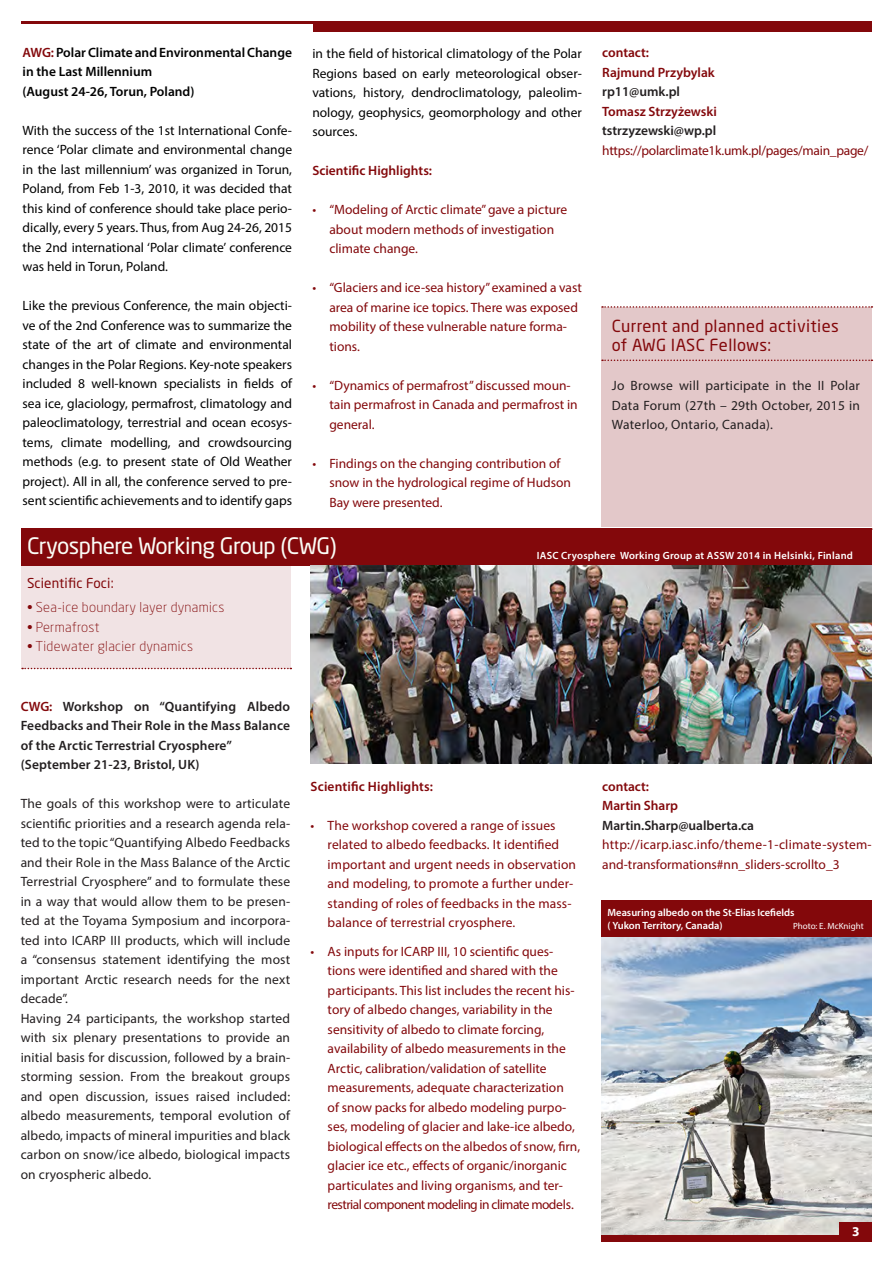
<style>
.page{position:relative;width:893px;height:1263px;background:#fff}
.page>*{position:absolute;margin:0;border:0;box-sizing:border-box;transform-origin:0 0}
.t1{font:22.5px "Neo Sans Std";letter-spacing:-.02em;color:#fbfdf7}
.t2{font:16.5px "Neo Sans Std";letter-spacing:.02em;color:#83080b}
.t3{font:13.5px/19.5px "Myriad Pro";color:#83080b}
.t4{font:13.5px/19.5px "Myriad Pro";color:#020202;text-align:justify}
.t5{font:13.5px/19.5px "Myriad Pro";letter-spacing:.01em;color:#231f20;text-align:justify}
.t6{font:600 13.5px/19.5px "Myriad Pro";letter-spacing:.01em;color:#231f20;text-align:justify}
.t7{font:600 13.5px "Myriad Pro";color:#83080b}
.t8{font:600 13.5px/19.5px "Myriad Pro";color:#020202}
.t9{font:300 13.5px "Neo Sans Std";letter-spacing:.02em;color:#83080b}
.t10{font:13.5px "Myriad Pro";letter-spacing:-.02em;color:#83080b}
.t11{font:13.5px "Neo Sans Std";letter-spacing:.01em;color:#83080b}
.t12{font:700 13.5px "Myriad Pro";color:#fff}
.t13{font:600 10.5px "Myriad Pro";color:#fff}
.t14{font:600 10.5px "Myriad Pro";letter-spacing:.02em;color:#fff}
.t15{font:9px "Myriad Pro";color:#fff}
.s1{color:#83080b}
.s2{color:#020404}
</style>
<div class="page">
<img style="left:601px;top:937px;width:271px;height:298px">
<div style="left:601px;top:1235px;width:271px;height:7px;background:#83080b"></div>
<div style="left:839px;top:1222px;width:33px;height:19px;background:#83080b"></div>
<div style="left:313px;top:21px;width:559px;height:10px;background:#83080b"></div>
<hr style="left:22px;top:21px;width:307px;height:3px;background:#83080b">
<div style="left:22px;top:528px;width:850px;height:38px;background:#83080b"></div>
<img style="left:311px;top:566px;width:560px;height:197px">
<div style="left:601px;top:307px;width:271px;height:220px;background:#e3c8c9"></div>
<svg style="left:602px;top:360px;width:270px;height:1px"></svg>
<svg style="left:602px;top:306px;width:270px;height:2px"></svg>
<div style="left:21px;top:559px;width:270px;height:109px;background:#f1e3e4"></div>
<svg style="left:22px;top:668px;width:269px;height:1px"></svg>
<div style="left:601px;top:900px;width:271px;height:37px;background:#83080b"></div>
<p class="t8" style="left:23px;top:42px;width:271px"><span class="s1">AWG:</span> Polar Climate and Environmental Change in the Last Millennium</p>
<p class="t8" style="left:23px;top:81px;width:173px">(August 24-26, Torun, Poland<span class="s2">)</span></p>
<p class="t4" style="left:23px;top:120px;width:271px">With the success of the 1st International Confe&shy;rence ‘Polar climate and environmental change in the last millennium’ was organized in Torun, Poland, from Feb 1-3, 2010, it was decided that this kind of conference should take place perio&shy;dically, every 5 years. Thus, from Aug 24-26, 2015 the 2nd international ‘Polar climate’ conference was held in Torun, Poland.</p>
<p class="t4" style="left:23px;top:296px;width:271px">Like the previous Conference, the main objecti&shy;ve of the 2nd Conference was to summarize the state of the art of climate and environmental changes in the Polar Regions. Key-note speakers included 8 well-known specialists in fields of sea ice, glaciology, permafrost, climatology and paleoclimatology, terrestrial and ocean ecosys&shy;tems, climate modelling, and crowdsourcing methods (e.g. to present state of Old Weather project). All in all, the conference served to pre&shy;sent scientific achievements and to identify gaps</p>
<p class="t4" style="left:312px;top:44px;width:271px">in the field of historical climatology of the Polar Regions based on early meteorological obser&shy;vations, history, dendroclimatology, paleolim&shy;nology, geophysics, geomorphology and other sources.</p>
<p class="t7" style="left:312px;top:162px;width:121px">Scientific Highlights:</p>
<p class="t3" style="left:312px;top:200px;width:256px;text-align:center">• “Modeling of Arctic climate” gave a picture about modern methods of investigation</p>
<p class="t3" style="left:329px;top:239px;width:90px">climate change.</p>
<p class="t3" style="left:312px;top:278px;width:271px">• “Glaciers and ice-sea history” examined a vast</p>
<p class="t3" style="left:329px;top:297px;width:250px">area of marine ice topics. There was exposed mobility of these vulnerable nature forma&shy;tions.</p>
<p class="t3" style="left:312px;top:375px;width:260px">• “Dynamics of permafrost” discussed moun-</p>
<p class="t3" style="left:329px;top:395px;width:250px">tain permafrost in Canada and permafrost in general.</p>
<p class="t3" style="left:329px;top:453px;width:243px;text-indent:-17px">• Findings on the changing contribution of snow in the hydrological regime of Hudson<br>Bay were presented.</p>
<p class="t7" style="left:602px;top:44px;width:48px">contact:</p>
<p class="t7" style="left:602px;top:63px;width:114px">Rajmund Przybylak</p>
<p class="t6" style="left:602px;top:81px;width:79px">rp11@umk.pl</p>
<p class="t7" style="left:602px;top:102px;width:116px">Tomasz Strzyżewski</p>
<p class="t6" style="left:602px;top:120px;width:115px">tstrzyzewski@wp.pl</p>
<p class="t10" style="left:602px;top:142px;width:268px">https://polarclimate1k.umk.pl/pages/main_page/</p>
<p class="t2" style="left:612px;top:316px;width:228px">Current and planned activities</p>
<p class="t2" style="left:612px;top:335px;width:161px">of AWG IASC Fellows:</p>
<p class="t5" style="left:612px;top:376px;width:250px">Jo Browse will participate in the II Polar Data Forum (27th – 29th October, 2015 in Waterloo, Ontario, Canada).</p>
<p class="t1" style="left:27px;top:532px;width:311px">Cryosphere Working Group (CWG)</p>
<p class="t11" style="left:27px;top:575px;width:88px">Scientific Foci:</p>
<p class="t9" style="left:27px;top:599px;width:199px">• Sea-ice boundary layer dynamics</p>
<p class="t9" style="left:27px;top:619px;width:74px">• Permafrost</p>
<p class="t9" style="left:27px;top:638px;width:168px">• Tidewater glacier dynamics</p>
<p class="t14" style="left:537px;top:548px;width:318px">IASC Cryosphere Working Group at ASSW 2014 in Helsinki, Finland</p>
<p class="t6" style="left:21px;top:696px;width:271px"><span class="s1">CWG:</span> Workshop on “Quantifying Albedo Feedbacks and Their Role in the Mass Balance of the Arctic Terrestrial Cryosphere”</p>
<p class="t6" style="left:21px;top:754px;width:180px">(September 21-23, Bristol, UK)</p>
<p class="t5" style="left:21px;top:794px;width:271px">The goals of this workshop were to articulate scientific priorities and a research agenda rela&shy;ted to the topic “Quantifying Albedo Feedbacks and their Role in the Mass Balance of the Arctic Terrestrial Cryosphere” and to formulate these in a way that would allow them to be presen&shy;ted at the Toyama Symposium and incorpora&shy;ted into ICARP III products, which will include a “consensus statement identifying the most important Arctic research needs for the next decade”.</p>
<p class="t5" style="left:21px;top:1008px;width:271px">Having 24 participants, the workshop started with six plenary presentations to provide an initial basis for discussion, followed by a brain&shy;storming session. From the breakout groups and open discussion, issues raised included: albedo measurements, temporal evolution of albedo, impacts of mineral impurities and black carbon on snow/ice albedo, biological impacts on cryospheric albedo.</p>
<p class="t7" style="left:311px;top:777px;width:124px">Scientific Highlights:</p>
<p class="t3" style="left:311px;top:815px;width:250px;text-align:right">• The workshop covered a range of issues related to albedo feedbacks. It identified</p>
<p class="t3" style="left:328px;top:854px;width:250px">important and urgent needs in observation and modeling, to promote a further under&shy;standing of roles of feedbacks in the mass&shy;balance of terrestrial cryosphere.</p>
<p class="t3" style="left:311px;top:941px;width:244px">• As inputs for ICARP III, 10 scientific ques-</p>
<p class="t3" style="left:328px;top:961px;width:254px">tions were identified and shared with the participants. This list includes the recent his&shy;tory of albedo changes, variability in the sensitivity of albedo to climate forcing, availability of albedo measurements in the Arctic, calibration/validation of satellite measurements, adequate characterization<br>of snow packs for albedo modeling purpo&shy;ses, modeling of glacier and lake-ice albedo, biological effects on the albedos of snow, firn,</p>
<p class="t3" style="left:328px;top:1156px;width:248px">glacier ice etc., effects of organic/inorganic particulates and living organisms, and ter&shy;restrial component modeling in climate models.</p>
<p class="t7" style="left:602px;top:778px;width:48px">contact:</p>
<p class="t7" style="left:602px;top:797px;width:77px">Martin Sharp</p>
<p class="t6" style="left:602px;top:815px;width:153px">Martin.Sharp@ualberta.ca</p>
<p class="t3" style="left:602px;top:835px;width:271px">http://icarp.iasc.info/theme-1-climate-system&shy;and-transformations#nn_sliders-scrollto_3</p>
<p class="t13" style="left:608px;top:905px;width:189px">Measuring albedo on the St-Elias Icefields</p>
<p class="t13" style="left:608px;top:919px;width:117px">( Yukon Territory, Canada)</p>
<p class="t15" style="left:793px;top:921px;width:72px">Photo: E. McKnight</p>
<p class="t12" style="left:852px;top:1222px;width:9px">3</p>
</div>
